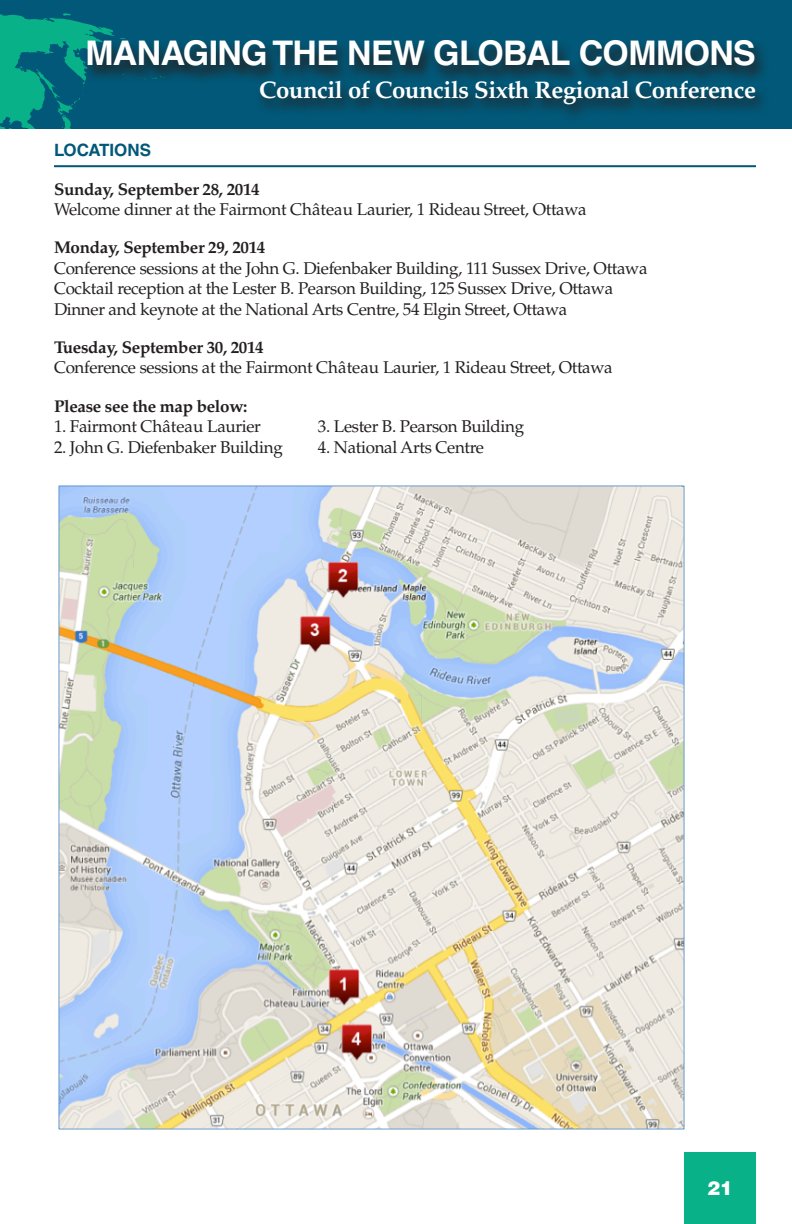
<style>
.page{position:relative;width:792px;height:1224px;background:#fff}
.page>*{position:absolute;margin:0;border:0;box-sizing:border-box;transform-origin:0 0}
.t1{font:700 34px "Helvetica LT Std";letter-spacing:-.02em;color:#fff}
.t2{font:700 24px "Palatino LT Std";letter-spacing:-.02em;color:#fff}
.t3{font:900 19.2px "Helvetica LT Std";color:#fff}
.t4{font:17px/20.4px "Palatino LT Std";letter-spacing:-.02em;color:#231f20}
.t5{font:700 17px "Palatino LT Std";letter-spacing:-.02em;color:#231f20}
.Heading_2{font:700 17px "Helvetica LT Std";color:#015878}
.s1{font-weight:700}
</style>
<div class="page">
<div style="left:0;top:0;width:792px;height:128px;background:#015878"></div>
<div style="left:684px;top:1152px;width:72px;height:72px;background:#09b188"></div>
<svg style="left:0;top:13px;width:115px;height:115px"></svg>
<svg style="left:82px;top:38px;width:682px;height:85px"></svg>
<hr style="left:54px;top:165px;width:702px;height:2px;background:#015878">
<img style="left:58px;top:485px;width:626px;height:645px">
<h1 class="t1" style="left:85px;top:33px;width:672px">MANAGING THE NEW GLOBAL COMMONS</h1>
<h2 class="t2" style="left:259px;top:76px;width:498px">Council of Councils Sixth Regional Conference</h2>
<p class="Heading_2" style="left:54px;top:140px;width:99px">LOCATIONS</p>
<p class="t4" style="left:54px;top:179px;width:534px"><span class="s1">Sunday, September 28, 2014<br></span>Welcome dinner at the Fairmont Château Laurier, 1 Rideau Street, Ottawa</p>
<p class="t4" style="left:54px;top:238px;width:595px"><span class="s1">Monday, September 29, 2014<br></span>Conference sessions at the John G. Diefenbaker Building, 111 Sussex Drive, Ottawa Cocktail reception at the Lester B. Pearson Building, 125 Sussex Drive, Ottawa Dinner and keynote at the National Arts Centre, 54 Elgin Street, Ottawa</p>
<p class="t4" style="left:54px;top:337px;width:560px"><span class="s1">Tuesday, September 30, 2014<br></span>Conference sessions at the Fairmont Château Laurier, 1 Rideau Street, Ottawa</p>
<p class="t5" style="left:54px;top:396px;width:195px">Please see the map below:</p>
<p class="t4" style="left:54px;top:417px;width:208px">1. Fairmont Château Laurier</p>
<p class="t4" style="left:318px;top:417px;width:208px">3. Lester B. Pearson Building</p>
<p class="t4" style="left:54px;top:437px;width:230px">2. John G. Diefenbaker Building</p>
<p class="t4" style="left:318px;top:437px;width:168px">4. National Arts Centre</p>
<p class="t3" style="left:707px;top:1175px;width:27px">21</p>
</div>
